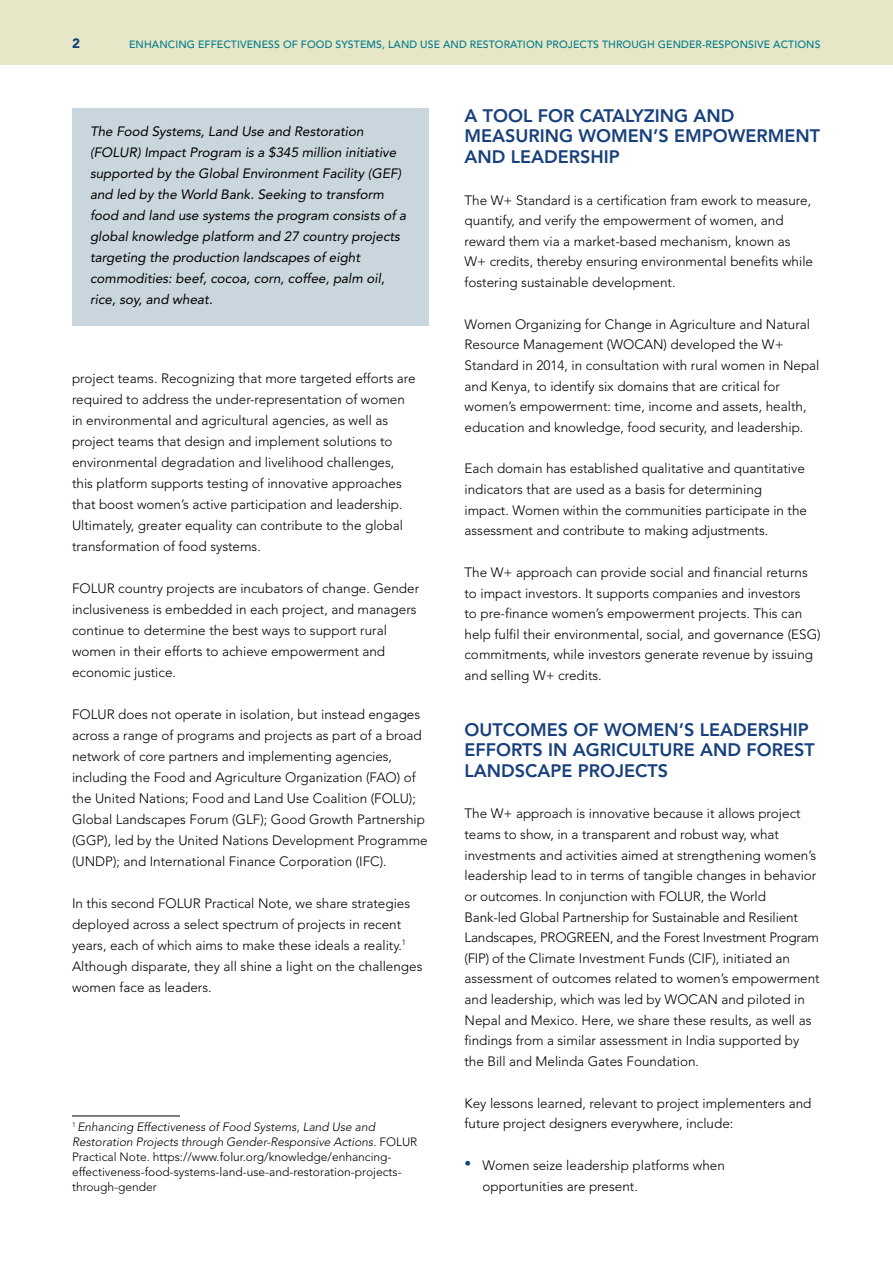
<style>
.page{position:relative;width:893px;height:1263px;background:#fff}
.page>*{position:absolute;margin:0;border:0;box-sizing:border-box;transform-origin:0 0}
.t1{font:800 18px/20.7px "Avenir LT Std";color:#17407d}
.t2{font:300 13.5px/20.7px "Avenir LT Std";color:#000}
.TX{font:italic 13.5px/21px "Avenir LT Std";color:#000}
.t3{font:900 13.5px "Avenir LT Std";color:#17407d}
.FTN{font:300 12px/15px "Avenir LT Std";color:#000}
.t4{font:500 10.5px "Avenir LT Std";letter-spacing:.01em;color:#007a8e}
.s1{font-style:italic}
.s2{color:#17407d}
</style>
<div class="page">
<div style="left:0;top:0;width:893px;height:65px;background:#e6e7c6"></div>
<hr style="left:72px;top:1115px;width:108px;height:1px;background:#000">
<div style="left:72px;top:108px;width:356px;height:218px;background:#cad6dd"></div>
<p class="t3" style="left:72px;top:35px;width:9px">2</p>
<p class="t4" style="left:129px;top:38px;width:693px">ENHANCING EFFECTIVENESS OF FOOD SYSTEMS, LAND USE AND RESTORATION PROJECTS THROUGH GENDER-RESPONSIVE ACTIONS</p>
<p class="TX" style="left:90px;top:121px;width:318px">The Food Systems, Land Use and Restoration (FOLUR) Impact Program is a $345 million initiative supported by the Global Environment Facility (GEF) and led by the World Bank. Seeking to transform food and land use systems the program consists of a global knowledge platform and 27 country projects targeting the production landscapes of eight commodities: beef, cocoa, corn, coffee, palm oil, rice, soy, and wheat.</p>
<p class="t2" style="left:72px;top:368px;width:345px">project teams. Recognizing that more targeted efforts are required to address the under-representation of women in environmental and agricultural agencies, as well as project teams that design and implement solutions to environmental degradation and livelihood challenges, this platform supports testing of innovative approaches that boost women’s active participation and leadership.<br>Ultimately, greater equality can contribute to the global transformation of food systems.</p>
<p class="t2" style="left:72px;top:578px;width:349px">FOLUR country projects are incubators of change. Gender inclusiveness is embedded in each project, and managers continue to determine the best ways to support rural women in their efforts to achieve empowerment and economic justice.</p>
<p class="t2" style="left:72px;top:704px;width:357px">FOLUR does not operate in isolation, but instead engages across a range of programs and projects as part of a broad network of core partners and implementing agencies, including the Food and Agriculture Organization (FAO) of the United Nations; Food and Land Use Coalition (FOLU); Global Landscapes Forum (GLF); Good Growth Partnership (GGP), led by the United Nations Development Programme (UNDP); and International Finance Corporation (IFC).</p>
<p class="t2" style="left:72px;top:893px;width:352px">In this second FOLUR Practical Note, we share strategies deployed across a select spectrum of projects in recent years, each of which aims to make these ideals a reality.<sup>1<br></sup>Although disparate, they all shine a light on the challenges women face as leaders.</p>
<p class="FTN" style="left:72px;top:1119px;width:347px"><sup>1</sup> <span class="s1">Enhancing Effectiveness of Food Systems, Land Use and Restoration Projects through Gender-Responsive Actions</span>. FOLUR Practical Note. https://www.folur.org/knowledge/enhancing&shy;effectiveness-food-systems-land-use-and-restoration-projects&shy;through-gender</p>
<h2 class="t1" style="left:464px;top:105px;width:357px">A TOOL FOR CATALYZING AND<br>MEASURING WOMEN’S EMPOWERMENT<br>AND LEADERSHIP</h2>
<p class="t2" style="left:464px;top:190px;width:350px">The W+ Standard is a certification fram ework to measure, quantify, and verify the empowerment of women, and reward them via a market-based mechanism, known as W+ credits, thereby ensuring environmental benefits while fostering sustainable development.</p>
<p class="t2" style="left:464px;top:314px;width:356px">Women Organizing for Change in Agriculture and Natural Resource Management (WOCAN) developed the W+ Standard in 2014, in consultation with rural women in Nepal and Kenya, to identify six domains that are critical for women’s empowerment: time, income and assets, health, education and knowledge, food security, and leadership.</p>
<p class="t2" style="left:464px;top:458px;width:344px">Each domain has established qualitative and quantitative indicators that are used as a basis for determining impact. Women within the communities participate in the assessment and contribute to making adjustments.</p>
<p class="t2" style="left:464px;top:562px;width:358px">The W+ approach can provide social and financial returns to impact investors. It supports companies and investors<br>to pre-finance women’s empowerment projects. This can help fulfil their environmental, social, and governance (ESG) commitments, while investors generate revenue by issuing and selling W+ credits.</p>
<h2 class="t1" style="left:464px;top:719px;width:352px">OUTCOMES OF WOMEN’S LEADERSHIP<br>EFFORTS IN AGRICULTURE AND FOREST<br>LANDSCAPE PROJECTS</h2>
<p class="t2" style="left:464px;top:803px;width:357px">The W+ approach is innovative because it allows project teams to show, in a transparent and robust way, what investments and activities aimed at strengthening women’s leadership lead to in terms of tangible changes in behavior or outcomes. In conjunction with FOLUR, the World Bank-led Global Partnership for Sustainable and Resilient Landscapes, PROGREEN, and the Forest Investment Program (FIP) of the Climate Investment Funds (CIF), initiated an assessment of outcomes related to women’s empowerment and leadership, which was led by WOCAN and piloted in Nepal and Mexico. Here, we share these results, as well as findings from a similar assessment in India supported by the Bill and Melinda Gates Foundation.</p>
<p class="t2" style="left:464px;top:1093px;width:348px">Key lessons learned, relevant to project implementers and future project designers everywhere, include:</p>
<p class="t2" style="left:482px;top:1155px;width:244px;text-indent:-18px"><span class="s2">•</span> Women seize leadership platforms when opportunities are present.</p>
</div>
